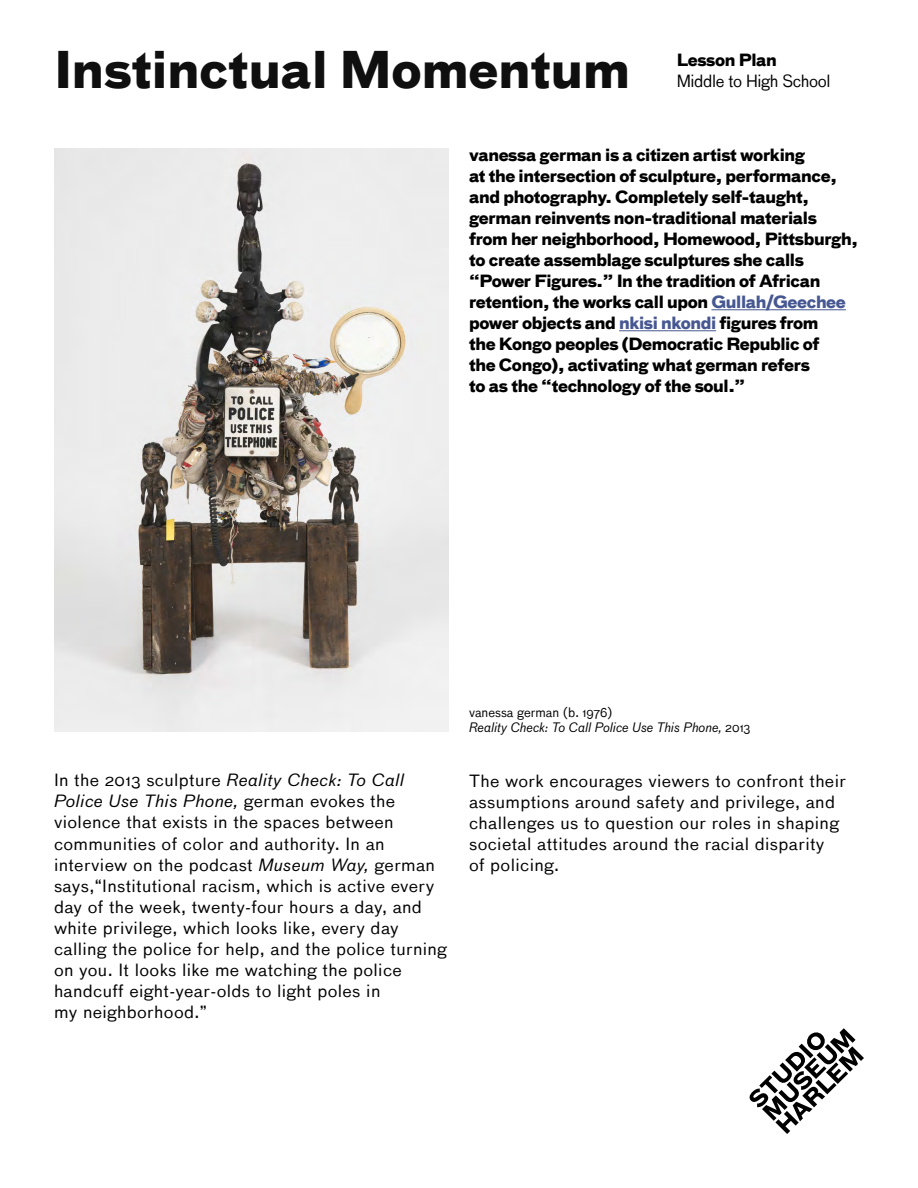
<style>
.page{position:relative;width:918px;height:1188px;background:#fff}
.page>*{position:absolute;margin:0;border:0;box-sizing:border-box;transform-origin:0 0}
.t1{font:700 49.5px "Bau";color:#0f0f0f}
.t2{font:16.5px/21px "Bau";letter-spacing:.02em;color:#000;scale:1.08 1}
.t3{font:700 16.5px/21px "Bau";letter-spacing:-.025em;color:#000}
.t4{font:16.5px "Bau";letter-spacing:-.025em;color:#000}
.t5{font:italic 12.75px/15px "Bau";color:#000}
.s1{color:#465792}
.s2{font-style:normal}
.s3{font-style:italic}
</style>
<div class="page">
<hr style="left:711px;top:310px;width:135px;height:1px;background:#465792">
<hr style="left:619px;top:331px;width:97px;height:1px;background:#465792">
<svg style="left:749px;top:1028px;width:115px;height:106px"></svg>
<img style="left:54px;top:148px;width:395px;height:584px">
<h1 class="t1" style="left:54px;top:36px;width:577px">Instinctual Momentum</h1>
<p class="t3" style="left:677px;top:50px;width:102px">Lesson Plan</p>
<p class="t4" style="left:677px;top:72px;width:155px">Middle to High School</p>
<p class="t3" style="left:469px;top:144px;width:390px">vanessa german is a citizen artist working<br>at the intersection of sculpture, performance, and photography. Completely self-taught, german reinvents non-traditional materials from her neighborhood, Homewood, Pittsburgh, to create assemblage sculptures she calls “Power Figures.” In the tradition of African retention, the works call upon <span class="s1">Gullah/Geechee </span>power objects and <span class="s1">nkisi nkondi</span> figures from<br>the Kongo peoples (Democratic Republic of<br>the Congo), activating what german refers<br>to as the “technology of the soul.”</p>
<p class="t5" style="left:469px;top:704px;width:283px"><span class="s2">vanessa german (b. 1976)<br></span>Reality Check: To Call Police Use This Phone, <span class="s2">2013</span></p>
<p class="t2" style="left:54px;top:770px;width:365px">In the 2013 sculpture <span class="s3">Reality Check: To Call Police Use This Phone,</span> german evokes the violence that exists in the spaces between communities of color and authority. In an interview on the podcast <span class="s3">Museum Way,</span> german says,“Institutional racism, which is active every day of the week, twenty-four hours a day, and white privilege, which looks like, every day calling the police for help, and the police turning on you. It looks like me watching the police handcuff eight-year-olds to light poles in<br>my neighborhood.”</p>
<p class="t2" style="left:469px;top:770px;width:351px">The work encourages viewers to confront their assumptions around safety and privilege, and challenges us to question our roles in shaping societal attitudes around the racial disparity<br>of policing.</p>
</div>
